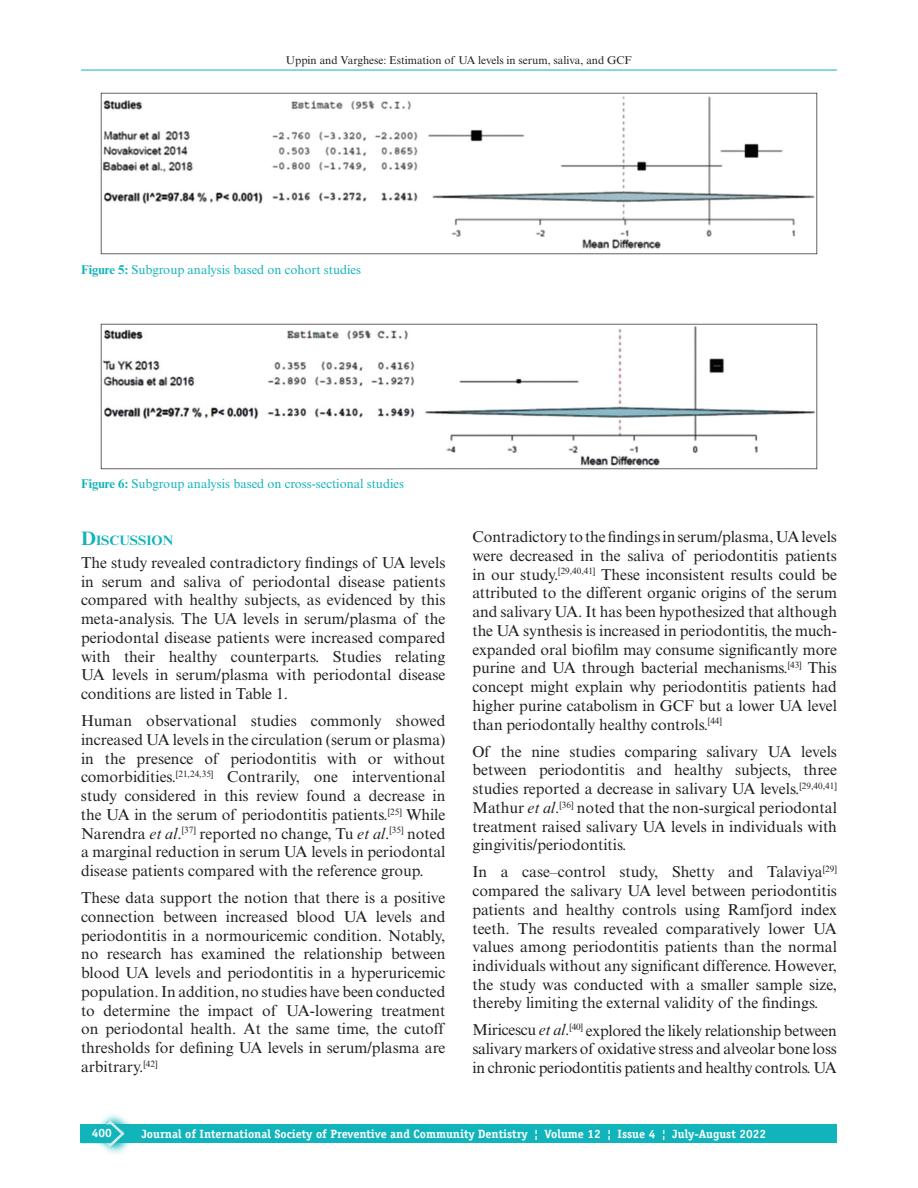
<style>
.page{position:relative;width:918px;height:1188px;background:#fff}
.page>*{position:absolute;margin:0;border:0;box-sizing:border-box;transform-origin:0 0}
.t1{font:15.75px/18.8px "Times New Roman MT Std";color:#231f20;text-align:justify}
.t2{font:700 13.65px "Times New Roman MT Std";color:#11b4bb}
.t3{font:12.75px "Times New Roman MT Std";color:#11b4bb}
.t4{font:700 12px "Officina Serif Std";color:#fff}
.t5{font:11.25px "Times New Roman MT Std";color:#231f20}
.s1{font-weight:700}
.s2{font-size:19.5px}
.s3{font-style:italic}
</style>
<div class="page">
<div style="left:81px;top:1124px;width:756px;height:19px;background:#11b4bb"></div>
<svg style="left:102px;top:1114px;width:29px;height:40px"></svg>
<svg style="left:81px;top:1120px;width:44px;height:27px"></svg>
<hr style="left:81px;top:70px;width:756px;height:1px;background:#11b4bb">
<img style="left:100px;top:92px;width:718px;height:163px">
<img style="left:100px;top:323px;width:718px;height:147px">
<p class="t5" style="left:286px;top:54px;width:348px">Uppin and Varghese: Estimation of UA levels in serum, saliva, and GCF</p>
<p class="t3" style="left:81px;top:262px;width:282px"><span class="s1">Figure 5:</span> Subgroup analysis based on cohort studies</p>
<p class="t3" style="left:81px;top:476px;width:325px"><span class="s1">Figure 6:</span> Subgroup analysis based on cross-sectional studies</p>
<p class="t2" style="left:81px;top:532px;width:94px"><span class="s2">D</span>ISCUSSION</p>
<p class="t1" style="left:81px;top:553px;width:366px">The study revealed contradictory findings of UA levels in serum and saliva of periodontal disease patients compared with healthy subjects, as evidenced by this meta-analysis. The UA levels in serum/plasma of the periodontal disease patients were increased compared with their healthy counterparts. Studies relating UA levels in serum/plasma with periodontal disease conditions are listed in Table 1.</p>
<p class="t1" style="left:81px;top:711px;width:366px">Human observational studies commonly showed increased UA levels in the circulation (serum or plasma) in the presence of periodontitis with or without comorbidities.<sup>[21,24,35]</sup> Contrarily, one interventional study considered in this review found a decrease in the UA in the serum of periodontitis patients.<sup>[25]</sup> While Narendra <span class="s3">et al</span>.<sup>[37]</sup> reported no change, Tu <span class="s3">et al</span>.<sup>[35]</sup> noted a marginal reduction in serum UA levels in periodontal disease patients compared with the reference group.</p>
<p class="t1" style="left:81px;top:889px;width:366px">These data support the notion that there is a positive connection between increased blood UA levels and periodontitis in a normouricemic condition. Notably, no research has examined the relationship between blood UA levels and periodontitis in a hyperuricemic population. In addition, no studies have been conducted to determine the impact of UA-lowering treatment on periodontal health. At the same time, the cutoff thresholds for defining UA levels in serum/plasma are arbitrary.<sup>[42]</sup></p>
<p class="t1" style="left:472px;top:527px;width:366px">Contradictory to the findings in serum/plasma, UA levels were decreased in the saliva of periodontitis patients in our study.<sup>[29,40,41]</sup> These inconsistent results could be attributed to the different organic origins of the serum and salivary UA. It has been hypothesized that although the UA synthesis is increased in periodontitis, the much&shy;expanded oral biofilm may consume significantly more purine and UA through bacterial mechanisms.<sup>[43]</sup> This concept might explain why periodontitis patients had higher purine catabolism in GCF but a lower UA level than periodontally healthy controls.<sup>[44]</sup></p>
<p class="t1" style="left:472px;top:742px;width:366px">Of the nine studies comparing salivary UA levels between periodontitis and healthy subjects, three studies reported a decrease in salivary UA levels.<sup>[29,40,41] </sup>Mathur <span class="s3">et al</span>.<sup>[36]</sup> noted that the non-surgical periodontal treatment raised salivary UA levels in individuals with gingivitis/periodontitis.</p>
<p class="t1" style="left:472px;top:863px;width:366px">In a case–control study, Shetty and Talaviya<sup>[29] </sup>compared the salivary UA level between periodontitis patients and healthy controls using Ramfjord index teeth. The results revealed comparatively lower UA values among periodontitis patients than the normal individuals without any significant difference. However, the study was conducted with a smaller sample size, thereby limiting the external validity of the findings.</p>
<p class="t1" style="left:472px;top:1021px;width:366px">Miricescu <span class="s3">et al</span>.<sup>[40]</sup> explored the likely relationship between salivary markers of oxidative stress and alveolar bone loss in chronic periodontitis patients and healthy controls. UA</p>
<p class="t4" style="left:92px;top:1126px;width:22px">400</p>
<p class="t4" style="left:142px;top:1126px;width:626px">Journal of International Society of Preventive and Community Dentistry ¦ Volume 12 ¦ Issue 4 ¦ July-August 2022</p>
</div>
